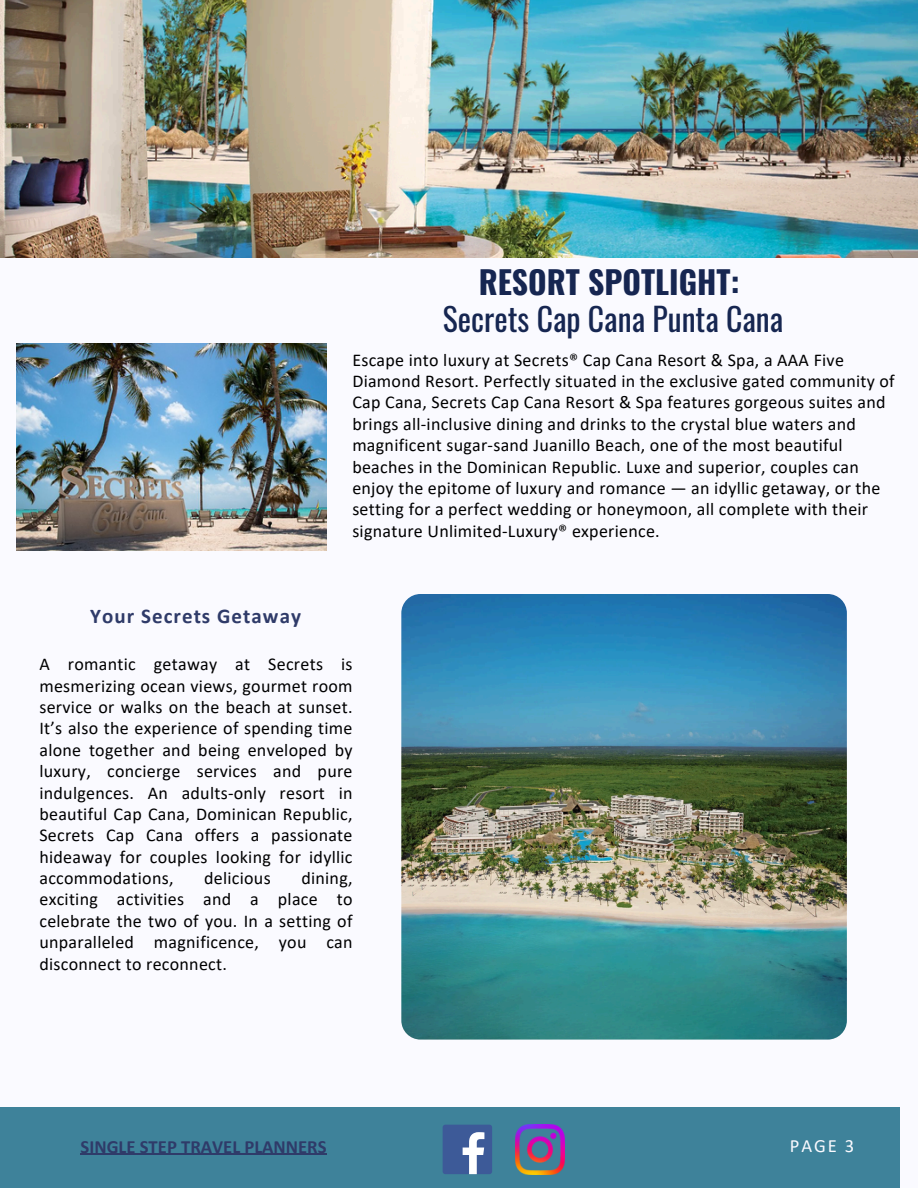
<style>
.page{position:relative;width:918px;height:1188px;background:#fafaff}
.page>*{position:absolute;margin:0;border:0;box-sizing:border-box;transform-origin:0 0}
.t1{font:31.65px/37.2px "Oswald";color:#162651;text-align:center}
.t2{font:700 21px "Calibri";letter-spacing:.05em;color:#2f3b69}
.t3{font:700 18.75px "Calibri";color:#2f3b69}
.t4{font:18.75px "Calibri";color:#fafaff}
.t5{font:18px/21.3px "Calibri";letter-spacing:.015em;color:#000;text-align:justify}
.s1{font-weight:700}
</style>
<div class="page">
<div style="left:0;top:1107px;width:900px;height:81px;background:#3e829a"></div>
<img style="left:1px;top:0;width:917px;height:258px">
<img style="left:401px;top:594px;width:446px;height:446px;border-radius:19px">
<img style="left:16px;top:344px;width:311px;height:207px">
<hr style="left:81px;top:1154px;width:246px;height:1px;background:#2f3b69">
<div style="left:443px;top:1125px;width:49px;height:49px;background:#3d5a98;border-radius:3px"></div>
<svg style="left:463px;top:1132px;width:21px;height:42px"></svg>
<img style="left:515px;top:1125px;width:50px;height:49px">
<p class="t1" style="left:443px;top:262px;width:342px"><span class="s1">RESORT SPOTLIGHT:<br></span>Secrets Cap Cana Punta Cana</p>
<p class="t5" style="left:352px;top:351px;width:544px;text-align:left">Escape into luxury at Secrets® Cap Cana Resort &amp; Spa, a AAA Five Diamond Resort. Perfectly situated in the exclusive gated community of Cap Cana, Secrets Cap Cana Resort &amp; Spa features gorgeous suites and brings all-inclusive dining and drinks to the crystal blue waters and magnificent sugar-sand Juanillo Beach, one of the most beautiful beaches in the Dominican Republic. Luxe and superior, couples can enjoy the epitome of luxury and romance — an idyllic getaway, or the setting for a perfect wedding or honeymoon, all complete with their signature Unlimited-Luxury® experience.</p>
<p class="t2" style="left:90px;top:607px;width:212px">Your Secrets Getaway</p>
<p class="t5" style="left:39px;top:655px;width:315px">A romantic getaway at Secrets is mesmerizing ocean views, gourmet room service or walks on the beach at sunset.<br>It’s also the experience of spending time alone together and being enveloped by luxury, concierge services and pure indulgences. An adults-only resort in beautiful Cap Cana, Dominican Republic, Secrets Cap Cana offers a passionate hideaway for couples looking for idyllic accommodations,</p>
<p class="t5" style="left:204px;top:869px;width:68px">delicious</p>
<p class="t5" style="left:39px;top:869px;width:315px;text-indent:262px">dining, exciting activities and a place to celebrate the two of you. In a setting of unparalleled magnificence, you can disconnect to reconnect.</p>
<p class="t3" style="left:81px;top:1139px;width:248px">SINGLE STEP TRAVEL PLANNERS</p>
<h2 class="t4" style="left:790px;top:1138px;width:66px">PAGE 3</h2>
</div>
